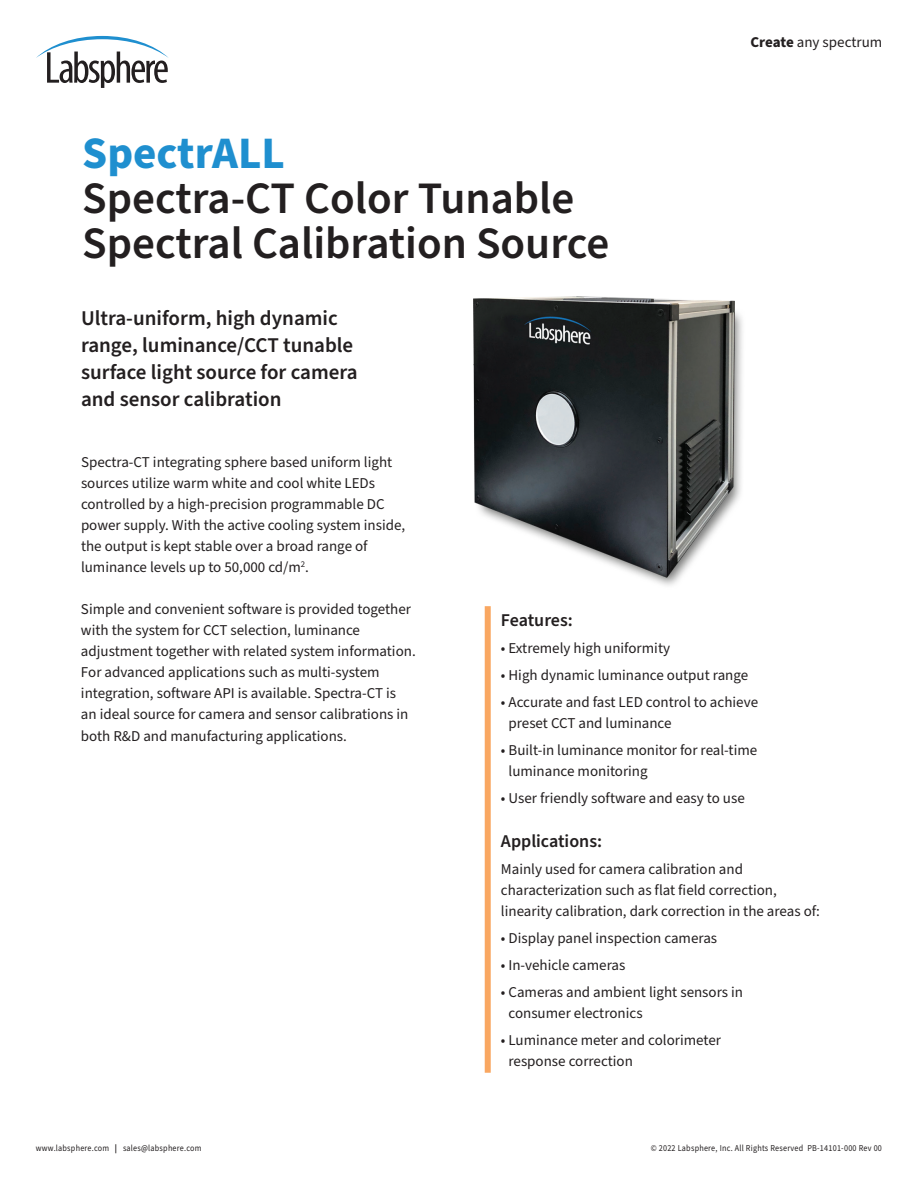
<style>
.page{position:relative;width:918px;height:1188px;background:#fff}
.page>*{position:absolute;margin:0;border:0;box-sizing:border-box;transform-origin:0 0}
.t1{font:600 45px/45px "Source Sans Pro";color:#231f20}
.t2{font:700 45px "Source Sans Pro";color:#1f8fcf}
.t3{font:600 21px/27px "Source Sans Pro";color:#231f20}
.t4{font:600 18px "Source Sans Pro";color:#231f20}
.t5{font:15px/21px "Source Sans Pro";color:#231f20}
.t6{font:9px "Source Sans Pro";letter-spacing:.03em;color:#231f20;scale:.9 1}
.s1{font-weight:700}
</style>
<div class="page">
<div style="left:485px;top:606px;width:6px;height:467px;background:#f9a761"></div>
<img style="left:473px;top:296px;width:270px;height:290px">
<svg style="left:36px;top:36px;width:133px;height:52px"></svg>
<h1 class="t2" style="left:82px;top:123px;width:204px">SpectrALL</h1>
<h1 class="t1" style="left:82px;top:177px;width:529px">Spectra-CT Color Tunable<br>Spectral Calibration Source</h1>
<h2 class="t3" style="left:81px;top:305px;width:278px">Ultra-uniform, high dynamic range, luminance/CCT tunable surface light source for camera and sensor calibration</h2>
<p class="t5" style="left:751px;top:32px;width:133px"><span class="s1">Create</span> any spectrum</p>
<p class="t5" style="left:81px;top:452px;width:326px">Spectra-CT integrating sphere based uniform light sources utilize warm white and cool white LEDs controlled by a high-precision programmable DC power supply. With the active cooling system inside, the output is kept stable over a broad range of luminance levels up to 50,000 cd/m<sup>2</sup>.</p>
<p class="t5" style="left:81px;top:599px;width:336px">Simple and convenient software is provided together with the system for CCT selection, luminance adjustment together with related system information.<br>For advanced applications such as multi-system integration, software API is available. Spectra-CT is<br>an ideal source for camera and sensor calibrations in</p>
<p class="t5" style="left:81px;top:726px;width:268px">both R&amp;D and manufacturing applications.</p>
<p class="t6" style="left:36px;top:1142px;width:186px">www.labsphere.com <span class="s1">|</span> sales@labsphere.com</p>
<p class="t4" style="left:501px;top:608px;width:73px">Features:</p>
<p class="t5" style="left:501px;top:638px;width:171px">• Extremely high uniformity</p>
<p class="t5" style="left:501px;top:665px;width:249px">• High dynamic luminance output range</p>
<p class="t5" style="left:509px;top:692px;width:251px;text-indent:-8px">• Accurate and fast LED control to achieve preset CCT and luminance</p>
<p class="t5" style="left:509px;top:740px;width:250px;text-indent:-8px">• Built-in luminance monitor for real-time luminance monitoring</p>
<p class="t5" style="left:501px;top:788px;width:245px">• User friendly software and easy to use</p>
<p class="t4" style="left:501px;top:829px;width:103px">Applications:</p>
<p class="t5" style="left:501px;top:859px;width:321px">Mainly used for camera calibration and characterization such as flat field correction, linearity calibration, dark correction in the areas of:</p>
<p class="t5" style="left:501px;top:928px;width:218px">• Display panel inspection cameras</p>
<p class="t5" style="left:501px;top:955px;width:126px">• In-vehicle cameras</p>
<p class="t5" style="left:509px;top:982px;width:236px;text-indent:-8px">• Cameras and ambient light sensors in consumer electronics</p>
<p class="t5" style="left:509px;top:1030px;width:214px;text-indent:-8px">• Luminance meter and colorimeter response correction</p>
<p class="t6" style="left:651px;top:1142px;width:258px">© 2022 Labsphere, Inc. All Rights Reserved PB-14101-000 Rev 00</p>
</div>
